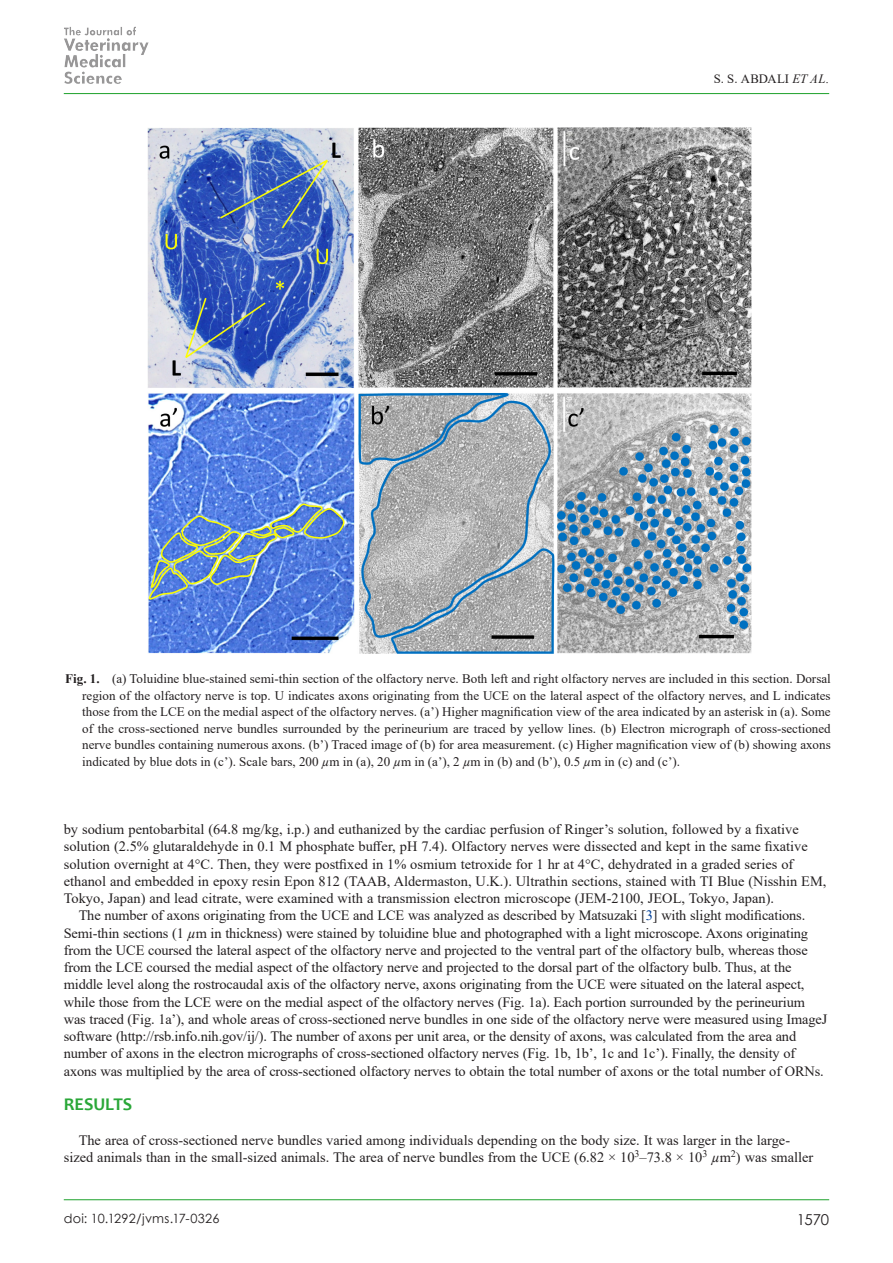
<style>
.page{position:relative;width:893px;height:1263px;background:#fff}
.page>*{position:absolute;margin:0;border:0;box-sizing:border-box;transform-origin:0 0}
.t1{font:700 18px "Candara";color:#2aa738}
.t2{font:15px "Century Gothic";color:#231f20}
.t3{font:14.25px/17.2px "Times New Roman";letter-spacing:-.01em;color:#231f20}
.t4{font:13.05px/16.5px "Times New Roman";color:#231f20;text-align:justify}
.t5{font:12.75px "Century Gothic";letter-spacing:.02em;color:#231f20}
.t6{font:12.75px "Times New Roman";letter-spacing:.005em;color:#231f20}
.s1{font-style:italic}
.s2{font-weight:700}
.s3{color:#003f98}
</style>
<div class="page">
<img style="left:64px;top:27px;width:74px;height:24px">
<hr style="left:64px;top:93px;width:765px;height:1px;background:#2aa738">
<hr style="left:64px;top:1199px;width:765px;height:1px;background:#2aa738">
<img style="left:147px;top:128px;width:605px;height:525px">
<p class="t6" style="left:714px;top:70px;width:117px">S. S. ABDALI <span class="s1">ET AL.</span></p>
<p class="t4" style="left:82px;top:670px;width:750px;text-indent:-17px"><span class="s2">Fig. 1.</span> (a) Toluidine blue-stained semi-thin section of the olfactory nerve. Both left and right olfactory nerves are included in this section. Dorsal region of the olfactory nerve is top. U indicates axons originating from the UCE on the lateral aspect of the olfactory nerves, and L indicates those from the LCE on the medial aspect of the olfactory nerves. (a’) Higher magnification view of the area indicated by an asterisk in (a). Some of the cross-sectioned nerve bundles surrounded by the perineurium are traced by yellow lines. (b) Electron micrograph of cross-sectioned nerve bundles containing numerous axons. (b’) Traced image of (b) for area measurement. (c) Higher magnification view of (b) showing axons indicated by blue dots in (c’). Scale bars, 200 <span class="s1">µ</span>m in (a), 20 <span class="s1">µ</span>m in (a’), 2 <span class="s1">µ</span>m in (b) and (b’), 0.5 <span class="s1">µ</span>m in (c) and (c’).</p>
<p class="t3" style="left:64px;top:820px;width:764px">by sodium pentobarbital (64.8 mg/kg, i.p.) and euthanized by the cardiac perfusion of Ringer’s solution, followed by a fixative solution (2.5% glutaraldehyde in 0.1 M phosphate buffer, pH 7.4). Olfactory nerves were dissected and kept in the same fixative solution overnight at 4°C. Then, they were postfixed in 1% osmium tetroxide for 1 hr at 4°C, dehydrated in a graded series of ethanol and embedded in epoxy resin Epon 812 (TAAB, Aldermaston, U.K.). Ultrathin sections, stained with TI Blue (Nisshin EM, Tokyo, Japan) and lead citrate, were examined with a transmission electron microscope (JEM-2100, JEOL, Tokyo, Japan).</p>
<p class="t3" style="left:64px;top:906px;width:765px;text-indent:15px">The number of axons originating from the UCE and LCE was analyzed as described by Matsuzaki [<span class="s3">3</span>] with slight modifications.<br>Semi-thin sections (1 <span class="s1">µ</span>m in thickness) were stained by toluidine blue and photographed with a light microscope. Axons originating from the UCE coursed the lateral aspect of the olfactory nerve and projected to the ventral part of the olfactory bulb, whereas those from the LCE coursed the medial aspect of the olfactory nerve and projected to the dorsal part of the olfactory bulb. Thus, at the middle level along the rostrocaudal axis of the olfactory nerve, axons originating from the UCE were situated on the lateral aspect, while those from the LCE were on the medial aspect of the olfactory nerves (Fig. 1a). Each portion surrounded by the perineurium was traced (Fig. 1a’), and whole areas of cross-sectioned nerve bundles in one side of the olfactory nerve were measured using ImageJ software (http://rsb.info.nih.gov/ij/). The number of axons per unit area, or the density of axons, was calculated from the area and number of axons in the electron micrographs of cross-sectioned olfactory nerves (Fig. 1b, 1b’, 1c and 1c’). Finally, the density of axons was multiplied by the area of cross-sectioned olfactory nerves to obtain the total number of axons or the total number of ORNs.</p>
<p class="t1" style="left:64px;top:1093px;width:70px">RESULTS</p>
<p class="t3" style="left:64px;top:1131px;width:751px;text-align:center">The area of cross-sectioned nerve bundles varied among individuals depending on the body size. It was larger in the large-<br>sized animals than in the small-sized animals. The area of nerve bundles from the UCE (6.82 × 10<sup>3</sup>–73.8 × 10<sup>3</sup> <span class="s1">µ</span>m<sup>2</sup>) was smaller</p>
<p class="t5" style="left:64px;top:1209px;width:157px">doi: 10.1292/jvms.17-0326</p>
<p class="t2" style="left:797px;top:1209px;width:34px">1570</p>
</div>
